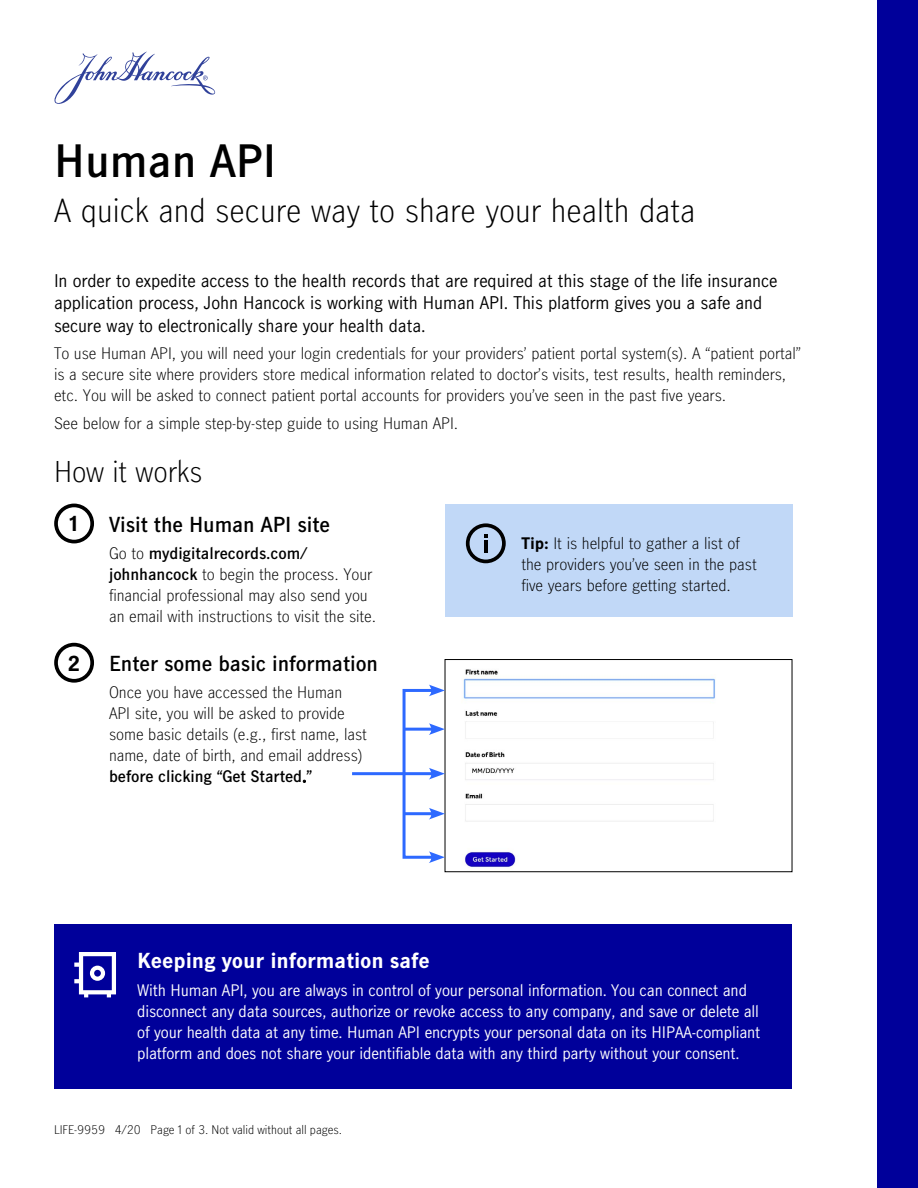
<style>
.page{position:relative;width:918px;height:1188px;background:#fff}
.page>*{position:absolute;margin:0;border:0;box-sizing:border-box;transform-origin:0 0}
.t1{font:600 42px "Manulife JH Sans";color:#000}
.t2{font:300 30px "Manulife JH Sans";color:#000}
.t3{font:300 27px "Manulife JH Sans";letter-spacing:-.005em;color:#000}
.t4{font:600 19.5px "Manulife JH Sans";letter-spacing:-.005em;color:#000}
.t5{font:700 19.5px "Manulife JH Sans";letter-spacing:-.005em;color:#fff}
.t6{font:700 19.5px "Manulife JH Sans";color:#000}
.t7{font:16.5px/22.5px "Manulife JH Sans";letter-spacing:-.005em;color:#000}
.t8{font:300 15px/21px "Manulife JH Sans";letter-spacing:-.005em;color:#000}
.t9{font:15px/21px "Manulife JH Sans";letter-spacing:-.01em;color:#fff}
.t10{font:600 15px "Manulife JH Sans";letter-spacing:-.005em;color:#000}
.t11{font:300 11.25px "Manulife JH Sans";color:#000}
.s1{font-weight:600}
.s2{font-weight:700}
</style>
<div class="page">
<svg style="left:54px;top:52px;width:161px;height:52px"></svg>
<div style="left:878px;top:0;width:40px;height:1188px;background:#00009a"></div>
<div style="left:445px;top:504px;width:347px;height:112px;background:#c1d8f7"></div>
<img style="left:463px;top:669px;width:253px;height:201px">
<div style="left:445px;top:659px;width:347px;height:213px;border:1px solid #000"></div>
<svg style="left:54px;top:504px;width:40px;height:39px"></svg>
<svg style="left:54px;top:643px;width:40px;height:40px"></svg>
<div style="left:403px;top:689px;width:33px;height:170px;border:3px solid #2d69ff"></div>
<svg style="left:429px;top:685px;width:16px;height:11px"></svg>
<svg style="left:429px;top:851px;width:16px;height:12px"></svg>
<hr style="left:404px;top:728px;width:30px;height:3px;background:#2d69ff">
<svg style="left:429px;top:723px;width:16px;height:12px"></svg>
<hr style="left:404px;top:772px;width:30px;height:3px;background:#2d69ff">
<svg style="left:429px;top:768px;width:16px;height:12px"></svg>
<hr style="left:404px;top:812px;width:30px;height:3px;background:#2d69ff">
<svg style="left:429px;top:808px;width:16px;height:12px"></svg>
<svg style="left:466px;top:523px;width:40px;height:40px"></svg>
<hr style="left:352px;top:772px;width:52px;height:3px;background:#2d69ff">
<div style="left:55px;top:925px;width:737px;height:164px;background:#00009a"></div>
<svg style="left:74px;top:952px;width:42px;height:45px"></svg>
<h1 class="t1" style="left:54px;top:131px;width:224px">Human API</h1>
<h2 class="t2" style="left:54px;top:189px;width:643px">A quick and secure way to share your health data</h2>
<p class="t7" style="left:54px;top:268px;width:725px">In order to expedite access to the health records that are required at this stage of the life insurance application process, John Hancock is working with Human API. This platform gives you a safe and secure way to electronically share your health data.</p>
<p class="t8" style="left:54px;top:343px;width:749px">To use Human API, you will need your login credentials for your providers’ patient portal system(s). A “patient portal” is a secure site where providers store medical information related to doctor’s visits, test results, health reminders, etc. You will be asked to connect patient portal accounts for providers you’ve seen in the past five years.</p>
<p class="t8" style="left:54px;top:412px;width:406px">See below for a simple step-by-step guide to using Human API.</p>
<h3 class="t3" style="left:54px;top:452px;width:150px">How it works</h3>
<h3 class="t6" style="left:69px;top:510px;width:11px">1</h3>
<h3 class="t4" style="left:109px;top:510px;width:223px">Visit the Human API site</h3>
<p class="t8" style="left:109px;top:542px;width:269px">Go to <span class="s1">mydigitalrecords.com/ johnhancock</span> to begin the process. Your financial professional may also send you an email with instructions to visit the site.</p>
<h3 class="t4" style="left:109px;top:649px;width:270px">Enter some basic information</h3>
<p class="t8" style="left:109px;top:682px;width:260px">Once you have accessed the Human API site, you will be asked to provide some basic details (e.g., first name, last name, date of birth, and email address)</p>
<p class="t10" style="left:109px;top:766px;width:205px">before clicking “Get Started.”</p>
<p class="t8" style="left:521px;top:532px;width:237px"><span class="s2">Tip:</span> It is helpful to gather a list of the providers you’ve seen in the past five years before getting started.</p>
<h3 class="t6" style="left:68px;top:649px;width:14px">2</h3>
<h3 class="t5" style="left:137px;top:946px;width:294px">Keeping your information safe</h3>
<p class="t9" style="left:137px;top:979px;width:625px">With Human API, you are always in control of your personal information. You can connect and disconnect any data sources, authorize or revoke access to any company, and save or delete all of your health data at any time. Human API encrypts your personal data on its HIPAA-compliant platform and does not share your identifiable data with any third party without your consent.</p>
<p class="t11" style="left:54px;top:1122px;width:290px">LIFE-9959 4/20 Page 1 of 3. Not valid without all pages.</p>
</div>
